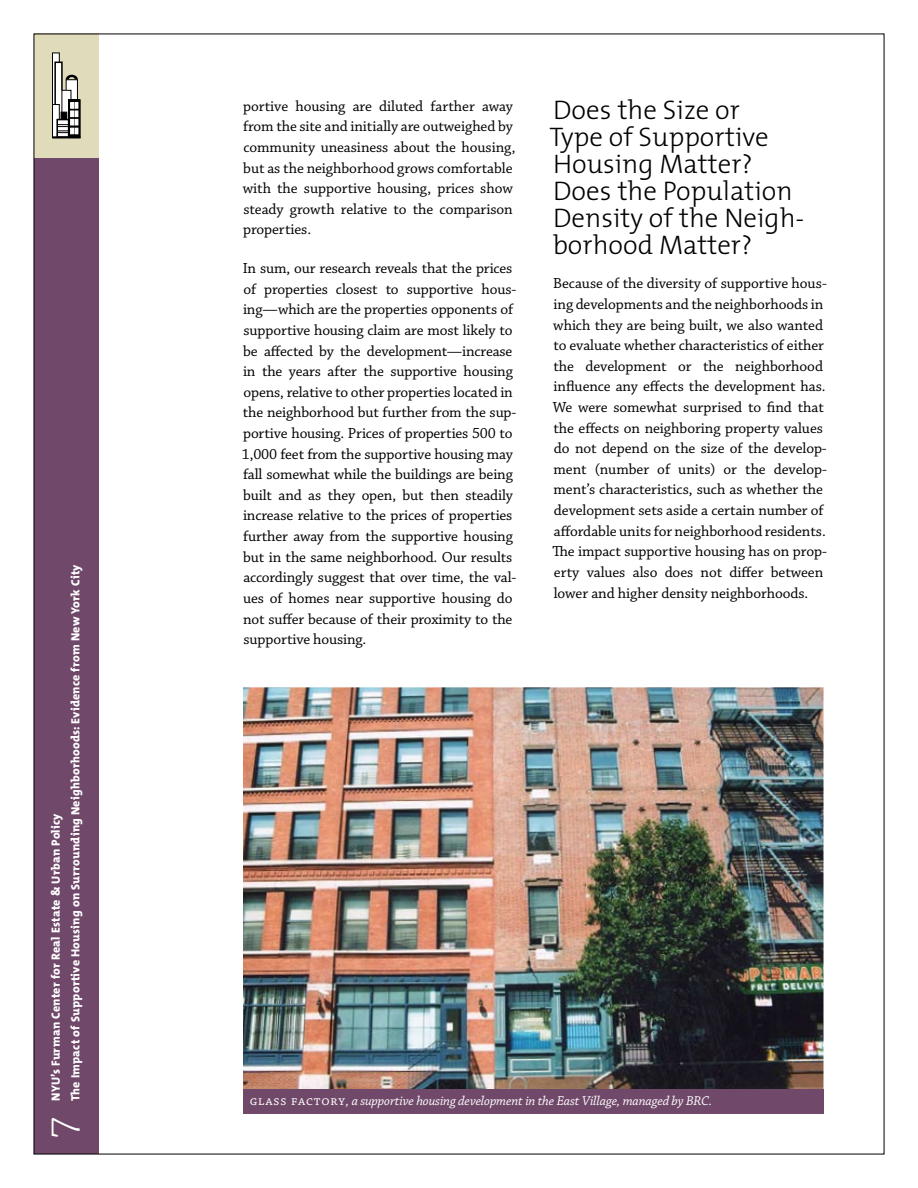
<style>
.page{position:relative;width:918px;height:1188px;background:#fff}
.page>*{position:absolute;margin:0;border:0;box-sizing:border-box;transform-origin:0 0}
.t1{font:300 43.5px "Chaparral Pro";color:#fff}
.t2{font:300 27px/27px "The Mix";color:#000}
.t3{font:15.3px/20.5px "Chaparral Pro";letter-spacing:-.005em;color:#000}
.t4{font:italic 13.5px "Chaparral Pro";letter-spacing:-.01em;color:#fff}
.t5{font:800 12px/19.5px "The Mix";letter-spacing:.02em;color:#fff}
.s1{font-style:normal}
</style>
<div class="page">
<div style="left:34px;top:34px;width:65px;height:125px;background:#dfdbbb"></div>
<div style="left:53px;top:53px;width:6px;height:84px;background:#fff"></div>
<div style="left:52px;top:53px;width:8px;height:85px;border:1px solid #000"></div>
<svg style="left:66px;top:75px;width:12px;height:4px"></svg>
<div style="left:66px;top:80px;width:11px;height:57px;background:#fff"></div>
<div style="left:66px;top:79px;width:12px;height:59px;border:1px solid #000"></div>
<div style="left:55px;top:62px;width:7px;height:75px;background:#fff"></div>
<div style="left:54px;top:62px;width:9px;height:76px;border:2px solid #000"></div>
<div style="left:62px;top:90px;width:9px;height:47px;background:#fff"></div>
<div style="left:62px;top:90px;width:9px;height:48px;border:1px solid #000"></div>
<svg style="left:53px;top:105px;width:6px;height:32px"></svg>
<div style="left:52px;top:104px;width:8px;height:34px;border:1px solid #000"></div>
<div style="left:57px;top:120px;width:12px;height:17px;background:#fff"></div>
<svg style="left:70px;top:101px;width:9px;height:35px"></svg>
<div style="left:68px;top:99px;width:13px;height:39px;border:1px solid #000"></div>
<hr style="left:52px;top:136px;width:29px;height:2px;background:#000">
<svg style="left:57px;top:102px;width:21px;height:32px"></svg>
<div style="left:34px;top:159px;width:65px;height:995px;background:#70496a"></div>
<img style="left:243px;top:687px;width:581px;height:403px">
<div style="left:243px;top:1090px;width:581px;height:24px;background:#70496a"></div>
<p class="t5" style="left:46px;top:1101px;width:538px;rotate:-90deg">NYU’s Furman Center for Real E state &amp; Urban Policy<br>The Impact of Supportive Housing on Surrounding N eighborhoods: Evidence from N ew York City</p>
<h1 class="t1" style="left:42px;top:1139px;width:24px;rotate:-90deg">7</h1>
<p class="t3" style="left:243px;top:96px;width:274px">portive housing are diluted farther away from the site and initially are outweighed by community uneasiness about the housing, but as the neighborhood grows comfortable with the supportive housing, prices show steady growth relative to the comparison properties.</p>
<p class="t3" style="left:242px;top:259px;width:276px">In sum, our research reveals that the prices of properties closest to supportive hous&shy;ing—which are the properties opponents of supportive housing claim are most likely to be affected by the development—increase in the years after the supportive housing opens, relative to other properties located in the neighborhood but further from the sup&shy;portive housing. Prices of properties 500 to 1,000 feet from the supportive housing may fall somewhat while the buildings are being built and as they open, but then steadily increase relative to the prices of properties further away from the supportive housing but in the same neighborhood. Our results accordingly suggest that over time, the val&shy;ues of homes near supportive housing do not suffer because of their proximity to the supportive housing.</p>
<h2 class="t2" style="left:549px;top:96px;width:257px">Does the Size or<br>Type of Supportive<br>Housing Matter?<br>Does the Population<br>Density of the Neigh&shy;borhood Matter?</h2>
<p class="t3" style="left:552px;top:274px;width:276px">Because of the diversity of supportive hous&shy;ing developments and the neighborhoods in which they are being built, we also wanted to evaluate whether characteristics of either the development or the neighborhood influence any effects the development has.<br>We were somewhat surprised to find that the effects on neighboring property values do not depend on the size of the develop&shy;ment (number of units) or the develop&shy;ment’s characteristics, such as whether the development sets aside a certain number of affordable units for neighborhood residents.<br>The impact supportive housing has on prop&shy;erty values also does not differ between lower and higher density neighborhoods.</p>
<p class="t4" style="left:250px;top:1093px;width:464px"><span class="s1">glass factory</span>, a supportive housing development in the East Village, managed by BRC.</p>
</div>
